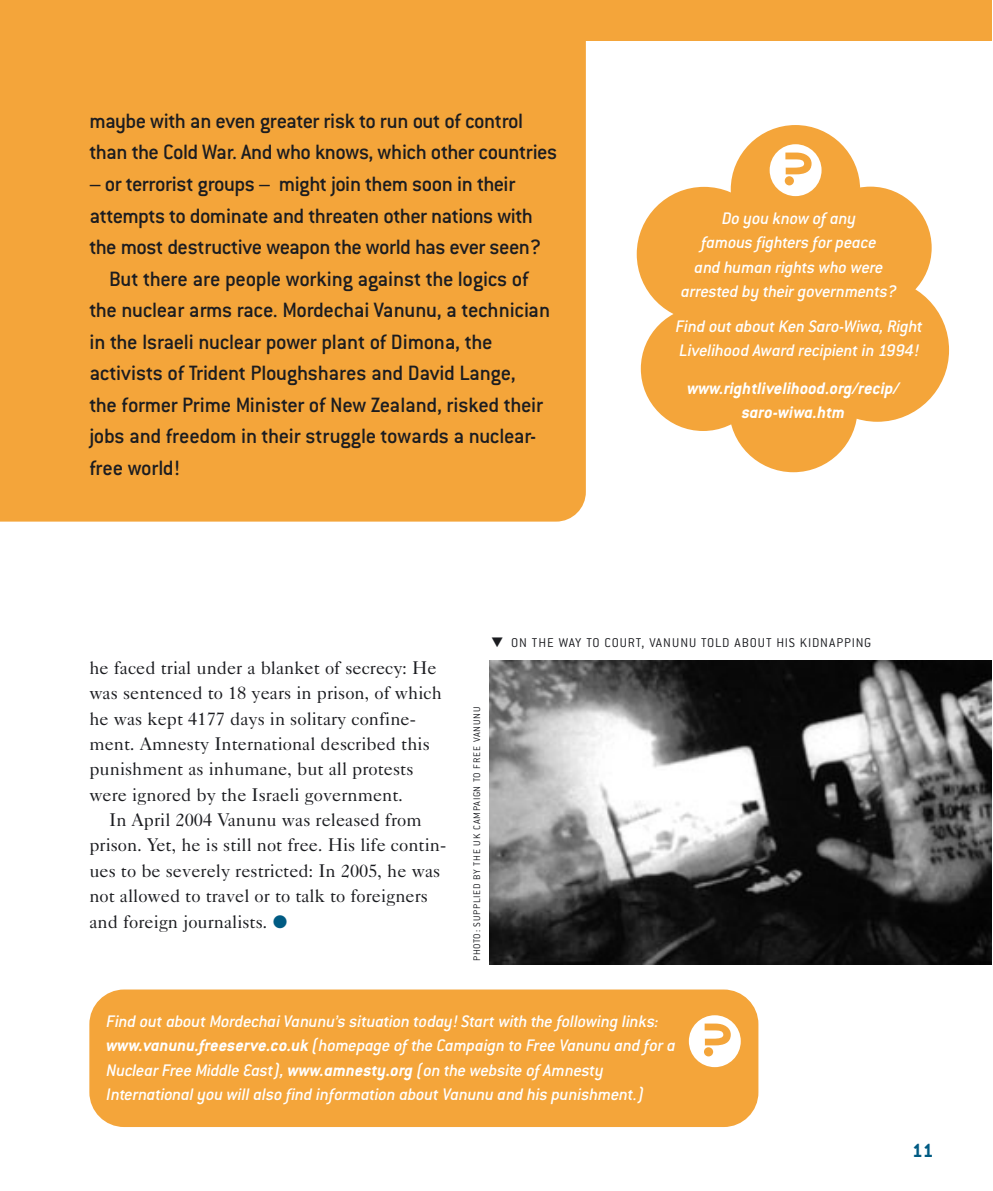
<style>
.page{position:relative;width:993px;height:1191px;background:#fff}
.page>*{position:absolute;margin:0;border:0;box-sizing:border-box;transform-origin:0 0}
.t1{font:66.5px "Ha Manga Irregular LL";color:#fff}
.t2{font:500 22.75px/31.5px "Conduit ITC";letter-spacing:-.015em;color:#1b1c20}
.t3{font:700 21px "Conduit ITC";color:#005b83}
.t4{font:italic 500 18.38px/24.5px "Conduit ITC";letter-spacing:-.015em;color:#fff}
.t5{font:18.38px/25.4px "Caslon Five Forty";color:#1b1c20}
.t6{font:italic 700 18.38px/24.5px "Conduit ITC";color:#fff;text-align:center}
.t7{font:300 14px "Conduit ITC";letter-spacing:.06em;color:#1b1c20}
.t8{font:300 10.5px "Conduit ITC";letter-spacing:.075em;color:#1b1c20}
.s1{font-family:"European Pi Three";color:#005b83}
.s2{font-weight:700}
</style>
<div class="page">
<div style="left:0;top:1px;width:990px;height:40px;background:#f4a53a"></div>
<img style="left:489px;top:661px;width:501px;height:303px">
<div style="left:0;top:41px;width:585px;height:480px;background:#f4a53a"></div>
<div style="left:636px;top:187px;width:135px;height:134px;background:#f4a53a;border-radius:50%"></div>
<div style="left:640px;top:306px;width:125px;height:125px;background:#f4a53a;border-radius:50%"></div>
<div style="left:730px;top:125px;width:129px;height:129px;background:#f4a53a;border-radius:50%"></div>
<div style="left:809px;top:187px;width:122px;height:122px;background:#f4a53a;border-radius:50%"></div>
<div style="left:805px;top:278px;width:143px;height:144px;background:#f4a53a;border-radius:50%"></div>
<div style="left:728px;top:344px;width:129px;height:128px;background:#f4a53a;border-radius:50%"></div>
<div style="left:691px;top:226px;width:208px;height:163px;background:#f4a53a"></div>
<div style="left:89px;top:989px;width:669px;height:138px;background:#f4a53a;border-radius:35px"></div>
<p class="t2" style="left:89px;top:107px;width:469px">maybe with an even greater risk to run out of control than the Cold War. And who knows, which other countries</p>
<p class="t2" style="left:89px;top:170px;width:427px">– or terrorist groups – might join them soon in their</p>
<p class="t2" style="left:89px;top:202px;width:445px">attempts to dominate and threaten other nations with</p>
<p class="t2" style="left:89px;top:233px;width:453px">the most destructive weapon the world has ever seen?</p>
<p class="t2" style="left:109px;top:265px;width:420px">But there are people working against the logics of</p>
<p class="t2" style="left:89px;top:296px;width:462px">the nuclear arms race. Mordechai Vanunu, a technician</p>
<p class="t2" style="left:89px;top:328px;width:404px">in the Israeli nuclear power plant of Dimona, the</p>
<p class="t2" style="left:89px;top:359px;width:427px">activists of Trident Ploughshares and David Lange,</p>
<p class="t2" style="left:89px;top:391px;width:455px">the former Prime Minister of New Zealand, risked their</p>
<p class="t2" style="left:89px;top:422px;width:448px">jobs and freedom in their struggle towards a nuclear-</p>
<p class="t2" style="left:89px;top:454px;width:92px">free world!</p>
<h1 class="t1" style="left:764px;top:134px;width:63px">?</h1>
<p class="t4" style="left:680px;top:208px;width:218px;text-align:center">Do you know of any<br>famous fighters for peace<br>and human rights who were arrested by their governments?</p>
<p class="t4" style="left:675px;top:316px;width:248px">Find out about Ken Saro-Wiwa, Right<br>Livelihood Award recipient in 1994!</p>
<p class="t6" style="left:687px;top:377px;width:214px">www.rightlivelihood.org/recip/ saro-wiwa.htm</p>
<p class="t5" style="left:89px;top:656px;width:354px">he faced trial under a blanket of secrecy: He was sentenced to 18 years in prison, of which he was kept 4177 days in solitary confine&shy;ment. Amnesty International described this punishment as inhumane, but all protests were ignored by the Israeli government.</p>
<p class="t5" style="left:89px;top:809px;width:358px;text-indent:20px">In April 2004 Vanunu was released from prison. Yet, he is still not free. His life contin&shy;ues to be severely restricted: In 2005, he was not allowed to travel or to talk to foreigners and foreign journalists. <span class="s1">-</span></p>
<p class="t8" style="left:473px;top:961px;width:255px;rotate:-90deg">PHOTO: SUPPLIED BY THE UK CAMPAIGN TO FREE VANUNU</p>
<p class="t7" style="left:511px;top:638px;width:361px">ON THE WAY TO COURT, VANUNU TOLD ABOUT HIS KIDNAPPING</p>
<p class="t4" style="left:107px;top:1010px;width:570px">Find out about Mordechai Vanunu’s situation today! Start with the following links: <span class="s2">www.vanunu.freeserve.co.uk</span> (homepage of the Campaign to Free Vanunu and for a Nuclear Free Middle East), <span class="s2">www.amnesty.org</span> (on the website of Amnesty International you will also find information about Vanunu and his punishment.)</p>
<h1 class="t1" style="left:683px;top:1005px;width:63px">?</h1>
<p class="t3" style="left:911px;top:1143px;width:23px">11</p>
</div>
